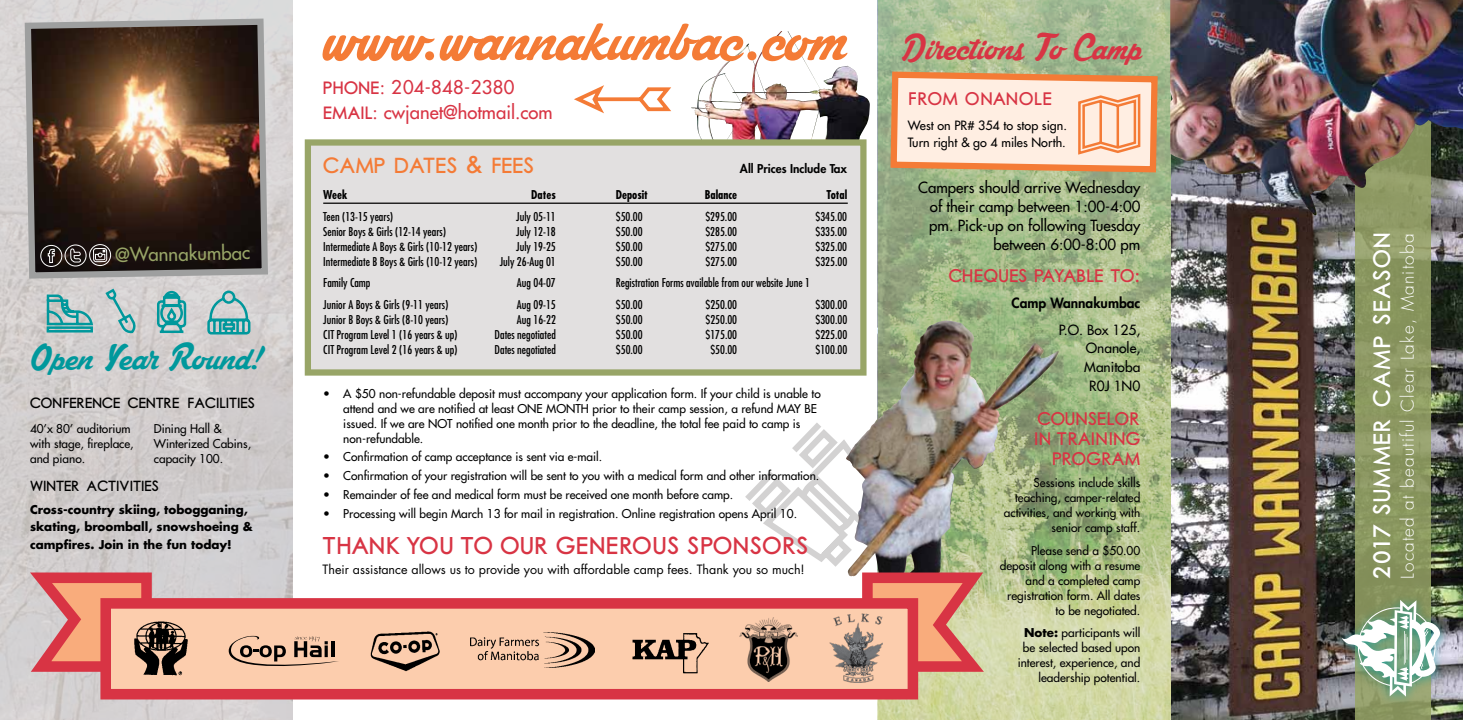
<style>
.page{position:relative;width:1463px;height:720px;background:#fff}
.page>*{position:absolute;margin:0;border:0;box-sizing:border-box;transform-origin:0 0}
.t1{font:72.5px "Mastoc Personal Use Only";letter-spacing:-.005em;color:#f47b36}
.t2{font:40px "Mastoc Personal Use Only";color:#d83444}
.t3{font:40px "Mastoc Personal Use Only";color:#00989c}
.t4{font:25px "Chub Gothic";letter-spacing:.04em;color:#d83444}
.t5{font:24.5px "Chub Gothic";letter-spacing:.05em;color:#fff}
.t6{font:22.5px "Chub Gothic";color:#f47b36}
.t7{font:18.75px/20px "Chub Gothic";letter-spacing:.02em;color:#d83444;text-align:right}
.t8{font:18.75px "Chub Gothic";color:#d83444}
.t9{font:500 18.75px "Futura Std";color:#98a567}
.t10{font:18.75px "Chub Gothic";letter-spacing:.04em;color:#d83444}
.t11{font:500 18.5px/24.1px "Futura Std";color:#d83444}
.t12{font:300 17.25px "Futura Std";letter-spacing:.065em;color:#fff}
.t13{font:15.12px "Chub Gothic";color:#000}
.t14{font:500 15px/18.8px "Futura Std";color:#000;text-align:right}
.t15{font:500 13.75px/18.8px "Futura Std";color:#000;text-align:right}
.t16{font:800 13.75px "Futura Std";color:#000}
.t17{font:12.5px "Futura Std";color:#000}
.t18{font:500 12.5px/17.5px "Futura Std";color:#000}
.t19{font:500 11.88px/15px "Futura Std";color:#000;text-align:right}
.t20{font:condensed 11.88px "Futura Std";color:#000}
.t21{font:700 11.88px/17.5px "Futura Std";color:#000}
.t22{font:700 condensed 11.88px "Futura Std";color:#000}
.t23{font:800 11.88px "Futura Std";color:#000}
.s1{font-family:"Chub Gothic";font-weight:400}
.s2{font-family:"Futura";font-weight:500}
.s3{font-weight:700}
.s4{font-family:"Futura";font-weight:500;font-size:22.12px}
</style>
<div class="page">
<img style="left:0;top:0;width:292px;height:720px">
<svg style="left:22px;top:15px;width:249px;height:267px;background:#655041"></svg>
<svg style="left:45px;top:293px;width:50px;height:41px;background:#84babb"></svg>
<svg style="left:104px;top:287px;width:31px;height:48px"></svg>
<svg style="left:156px;top:290px;width:31px;height:44px"></svg>
<svg style="left:206px;top:289px;width:46px;height:47px;background:#92bfc1"></svg>
<svg style="left:40px;top:244px;width:71px;height:23px;background:#4e4745"></svg>
<div style="left:305px;top:139px;width:561px;height:237px;background:#e2e0e0;border:6px solid #98a567"></div>
<hr style="left:323px;top:203px;width:525px;height:1px;background:#000">
<svg style="left:19px;top:567px;width:138px;height:110px;background:#df968c"></svg>
<div style="left:100px;top:598px;width:818px;height:102px;background:#fccdad;border:11px solid #d83444"></div>
<img style="left:370px;top:631px;width:70px;height:41px">
<img style="left:470px;top:633px;width:99px;height:35px">
<img style="left:134px;top:621px;width:54px;height:55px">
<svg style="left:229px;top:636px;width:110px;height:30px"></svg>
<img style="left:569px;top:0;width:893px;height:720px">
<h3 class="t9" style="left:115px;top:243px;width:137px;rotate:-1deg">@Wannakumbac</h3>
<h2 class="t3" style="left:30px;top:333px;width:232px">Open Year Round!</h2>
<p class="t13" style="left:30px;top:394px;width:226px">CONFERENCE CENTRE FACILITIES</p>
<p class="t19" style="left:30px;top:421px;width:105px;text-align:left">40’x 80’ auditorium with stage, fireplace, and piano.</p>
<p class="t19" style="left:154px;top:421px;width:99px;text-align:left">Dining Hall &amp;<br>Winterized Cabins, capacity 100.</p>
<p class="t13" style="left:30px;top:476px;width:130px">WINTER ACTIVITIES</p>
<p class="t21" style="left:30px;top:500px;width:224px">Cross-country skiing, tobogganing, skating, broomball, snowshoeing &amp; campfires. Join in the fun today!</p>
<h1 class="t1" style="left:322px;top:-4px;width:525px">www.wannakumbac.com</h1>
<h3 class="t11" style="left:323px;top:76px;width:231px"><span class="s1">PHONE</span>: 204-848-2380<br><span class="s1">EMAIL</span>: cwjanet@hotmail.com</h3>
<h3 class="t6" style="left:323px;top:152px;width:212px">CAMP DATES <span class="s2">&amp;</span> FEES</h3>
<p class="t23" style="left:740px;top:161px;width:109px">All Prices Include Tax</p>
<p class="t22" style="left:323px;top:187px;width:26px">Week</p>
<p class="t22" style="left:531px;top:187px;width:26px">Dates</p>
<p class="t22" style="left:616px;top:187px;width:34px">Deposit</p>
<p class="t22" style="left:705px;top:187px;width:34px">Balance</p>
<p class="t22" style="left:826px;top:187px;width:22px">Total</p>
<p class="t20" style="left:323px;top:210px;width:71px">Teen (13-15 years)</p>
<p class="t20" style="left:516px;top:210px;width:41px">July 05-11</p>
<p class="t20" style="left:616px;top:210px;width:28px">$50.00</p>
<p class="t20" style="left:705px;top:210px;width:33px">$295.00</p>
<p class="t20" style="left:815px;top:210px;width:33px">$345.00</p>
<p class="t20" style="left:323px;top:225px;width:124px">Senior Boys &amp; Girls (12-14 years)</p>
<p class="t20" style="left:516px;top:225px;width:41px">July 12-18</p>
<p class="t20" style="left:616px;top:225px;width:28px">$50.00</p>
<p class="t20" style="left:705px;top:225px;width:33px">$285.00</p>
<p class="t20" style="left:815px;top:225px;width:33px">$335.00</p>
<p class="t20" style="left:323px;top:240px;width:156px">Intermediate A Boys &amp; Girls (10-12 years)</p>
<p class="t20" style="left:516px;top:240px;width:41px">July 19-25</p>
<p class="t20" style="left:616px;top:240px;width:28px">$50.00</p>
<p class="t20" style="left:705px;top:240px;width:33px">$275.00</p>
<p class="t20" style="left:815px;top:240px;width:33px">$325.00</p>
<p class="t20" style="left:323px;top:255px;width:156px">Intermediate B Boys &amp; Girls (10-12 years)</p>
<p class="t20" style="left:500px;top:255px;width:58px">July 26-Aug 01</p>
<p class="t20" style="left:616px;top:255px;width:28px">$50.00</p>
<p class="t20" style="left:705px;top:255px;width:33px">$275.00</p>
<p class="t20" style="left:815px;top:255px;width:33px">$325.00</p>
<p class="t20" style="left:323px;top:275px;width:49px">Family Camp</p>
<p class="t20" style="left:517px;top:275px;width:40px">Aug 04-07</p>
<p class="t20" style="left:616px;top:275px;width:196px">Registration Forms available from our website June 1</p>
<p class="t20" style="left:323px;top:298px;width:127px">Junior A Boys &amp; Girls (9-11 years)</p>
<p class="t20" style="left:517px;top:298px;width:40px">Aug 09-15</p>
<p class="t20" style="left:616px;top:298px;width:28px">$50.00</p>
<p class="t20" style="left:705px;top:298px;width:33px">$250.00</p>
<p class="t20" style="left:815px;top:298px;width:33px">$300.00</p>
<p class="t20" style="left:323px;top:313px;width:127px">Junior B Boys &amp; Girls (8-10 years)</p>
<p class="t20" style="left:517px;top:313px;width:40px">Aug 16-22</p>
<p class="t20" style="left:616px;top:313px;width:28px">$50.00</p>
<p class="t20" style="left:705px;top:313px;width:33px">$250.00</p>
<p class="t20" style="left:815px;top:313px;width:33px">$300.00</p>
<p class="t20" style="left:323px;top:328px;width:136px">CIT Program Level 1 (16 years &amp; up)</p>
<p class="t20" style="left:494px;top:328px;width:63px">Dates negotiated</p>
<p class="t20" style="left:616px;top:328px;width:28px">$50.00</p>
<p class="t20" style="left:705px;top:328px;width:33px">$175.00</p>
<p class="t20" style="left:815px;top:328px;width:33px">$225.00</p>
<p class="t20" style="left:323px;top:343px;width:136px">CIT Program Level 2 (16 years &amp; up)</p>
<p class="t20" style="left:494px;top:343px;width:63px">Dates negotiated</p>
<p class="t20" style="left:616px;top:343px;width:28px">$50.00</p>
<p class="t20" style="left:710px;top:343px;width:28px">$50.00</p>
<p class="t20" style="left:815px;top:343px;width:33px">$100.00</p>
<p class="t19" style="left:343px;top:386px;width:479px;text-align:left;text-indent:-20px">• A $50 non-refundable deposit must accompany your application form. If your child is unable to attend and we are notified at least ONE MONTH prior to their camp session, a refund MAY BE issued. If we are NOT notified one month prior to the deadline, the total fee paid to camp is non-refundable.</p>
<p class="t19" style="left:323px;top:450px;width:280px">• Confirmation of camp acceptance is sent via e-mail.</p>
<p class="t19" style="left:323px;top:468px;width:497px">• Confirmation of your registration will be sent to you with a medical form and other information.</p>
<p class="t19" style="left:323px;top:487px;width:411px">• Remainder of fee and medical form must be received one month before camp.</p>
<p class="t19" style="left:323px;top:506px;width:475px">• Processing will begin March 13 for mail in registration. Online registration opens April 10.</p>
<h3 class="t4" style="left:322px;top:530px;width:487px">THANK YOU TO OUR GENEROUS SPONSORS</h3>
<p class="t17" style="left:322px;top:561px;width:484px">Their assistance allows us to provide you with affordable camp fees. Thank you so much!</p>
<h2 class="t2" style="left:901px;top:24px;width:242px">Directions To Camp</h2>
<h3 class="t10" style="left:908px;top:87px;width:145px">FROM ONANOLE</h3>
<p class="t18" style="left:908px;top:116px;width:161px">West on PR# 354 to stop sign.<br>Turn right &amp; go 4 miles North.</p>
<p class="t14" style="left:918px;top:178px;width:224px">Campers should arrive Wednesday of their camp between 1:00-4:00 pm. Pick-up on following Tuesday between 6:00-8:00 pm</p>
<h3 class="t8" style="left:949px;top:265px;width:193px">CHEQUES PAYABLE TO<span class="s2">:</span></h3>
<p class="t16" style="left:1011px;top:295px;width:130px">Camp Wannakumbac</p>
<p class="t15" style="left:1058px;top:320px;width:83px">P.O. Box 125,<br>Onanole,<br>Manitoba<br>R0J 1N0</p>
<h3 class="t7" style="left:1034px;top:408px;width:108px">COUNSELOR<br>IN TRAINING<br>PROGRAM</h3>
<p class="t19" style="left:1004px;top:476px;width:138px">Sessions include skills teaching, camper-related activities, and working with senior camp staff.</p>
<p class="t19" style="left:999px;top:543px;width:142px">Please send a $50.00 deposit along with a resume and a completed camp registration form. All dates to be negotiated.</p>
<p class="t19" style="left:1017px;top:626px;width:124px"><span class="s3">Note:</span> participants will be selected based upon interest, experience, and leadership potential.</p>
<h3 class="t5" style="left:1367px;top:579px;width:348px;rotate:-90deg"><span class="s4">2017</span> SUMMER CAMP SEASON</h3>
<h3 class="t12" style="left:1397px;top:579px;width:346px;rotate:-90deg">Located at beautiful Clear Lake, Manitoba</h3>
</div>
